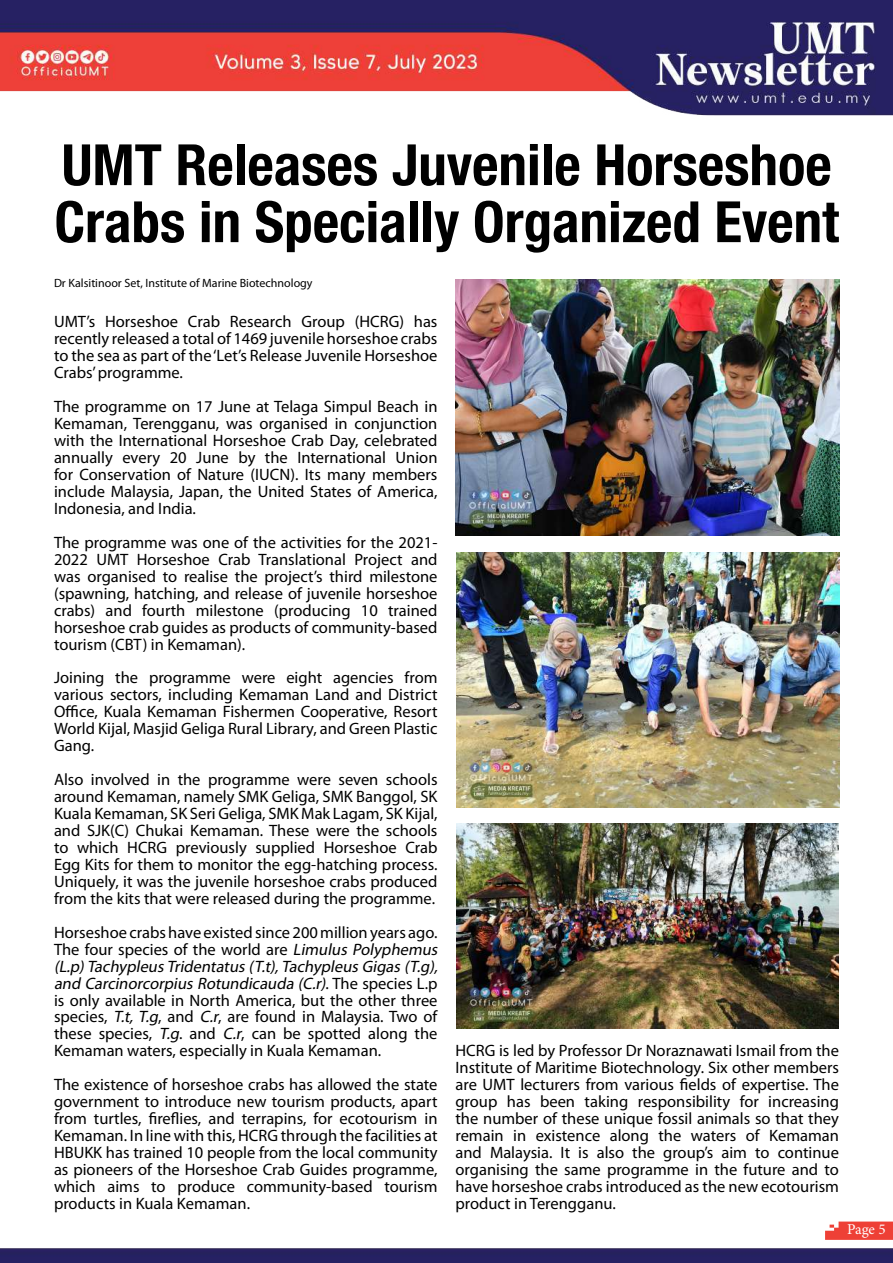
<style>
.page{position:relative;width:893px;height:1263px;background:#fff}
.page>*{position:absolute;margin:0;border:0;box-sizing:border-box;transform-origin:0 0}
.t1{font:700 condensed 57px/57px "Helvetica Neue LT Pro";color:#000}
.t2{font:16.5px/17px "Myriad Pro";color:#000;text-align:justify}
.t3{font:15px "Minion Pro";color:#fff}
.t4{font:12px "Myriad Pro";color:#000}
.s1{font-style:italic}
</style>
<div class="page">
<img style="left:0;top:0;width:893px;height:1263px">
<svg style="left:825px;top:1221px;width:68px;height:19px"></svg>
<img style="left:457px;top:552px;width:382px;height:255px">
<img style="left:456px;top:823px;width:383px;height:205px">
<img style="left:455px;top:280px;width:384px;height:256px">
<h1 class="t1" style="left:54px;top:136px;width:786px">UMT Releases Juvenile Horseshoe<br>Crabs in Specially Organized Event</h1>
<p class="t4" style="left:54px;top:276px;width:260px">Dr Kalsitinoor Set, Institute of Marine Biotechnology</p>
<p class="t2" style="left:54px;top:313px;width:385px">UMT’s Horseshoe Crab Research Group (HCRG) has recently released a total of 1469 juvenile horseshoe crabs to the sea as part of the ‘Let’s Release Juvenile Horseshoe Crabs’ programme.</p>
<p class="t2" style="left:54px;top:398px;width:385px">The programme on 17 June at Telaga Simpul Beach in Kemaman, Terengganu, was organised in conjunction with the International Horseshoe Crab Day, celebrated annually every 20 June by the International Union for Conservation of Nature (IUCN). Its many members include Malaysia, Japan, the United States of America, Indonesia, and India.</p>
<p class="t2" style="left:54px;top:533px;width:385px">The programme was one of the activities for the 2021- 2022 UMT Horseshoe Crab Translational Project and was organised to realise the project’s third milestone (spawning, hatching, and release of juvenile horseshoe crabs) and fourth milestone (producing 10 trained horseshoe crab guides as products of community-based tourism (CBT) in Kemaman).</p>
<p class="t2" style="left:54px;top:669px;width:385px">Joining the programme were eight agencies from various sectors, including Kemaman Land and District Office, Kuala Kemaman Fishermen Cooperative, Resort World Kijal, Masjid Geliga Rural Library, and Green Plastic Gang.</p>
<p class="t2" style="left:54px;top:771px;width:385px">Also involved in the programme were seven schools around Kemaman, namely SMK Geliga, SMK Banggol, SK Kuala Kemaman, SK Seri Geliga, SMK Mak Lagam, SK Kijal, and SJK(C) Chukai Kemaman. These were the schools to which HCRG previously supplied Horseshoe Crab Egg Kits for them to monitor the egg-hatching process.<br>Uniquely, it was the juvenile horseshoe crabs produced from the kits that were released during the programme.</p>
<p class="t2" style="left:54px;top:923px;width:388px;text-align:left">Horseshoe crabs have existed since 200 million years ago.<br>The four species of the world are <span class="s1">Limulus Polyphemus (L.p)Tachypleus Tridentatus (T.t),Tachypleus Gigas (T.g), and Carcinorcorpius Rotundicauda (C.r)</span>. T h e s p e c i e s L . p is only available in North America, but the other three species, <span class="s1">T.t, T.g</span>, and <span class="s1">C.r</span>, are found in Malaysia. Two of these species, <span class="s1">T.g</span>. and <span class="s1">C.r</span>, can be spotted along the Kemaman waters, especially in Kuala Kemaman.</p>
<p class="t2" style="left:54px;top:1076px;width:385px">The existence of horseshoe crabs has allowed the state government to introduce new tourism products, apart from turtles, fireflies, and terrapins, for ecotourism in Kemaman. In line with this, HCRG through the facilities at HBUKK has trained 10 people from the local community as pioneers of the Horseshoe Crab Guides programme, which aims to produce community-based tourism products in Kuala Kemaman.</p>
<p class="t2" style="left:455px;top:1042px;width:385px">HCRG is led by Professor Dr Noraznawati Ismail from the Institute of Maritime Biotechnology. Six other members are UMT lecturers from various fields of expertise. The group has been taking responsibility for increasing the number of these unique fossil animals so that they remain in existence along the waters of Kemaman and Malaysia. It is also the group’s aim to continue organising the same programme in the future and to have horseshoe crabs introduced as the new ecotourism product in Terengganu.</p>
<p class="t3" style="left:847px;top:1219px;width:40px">Page 5</p>
</div>
